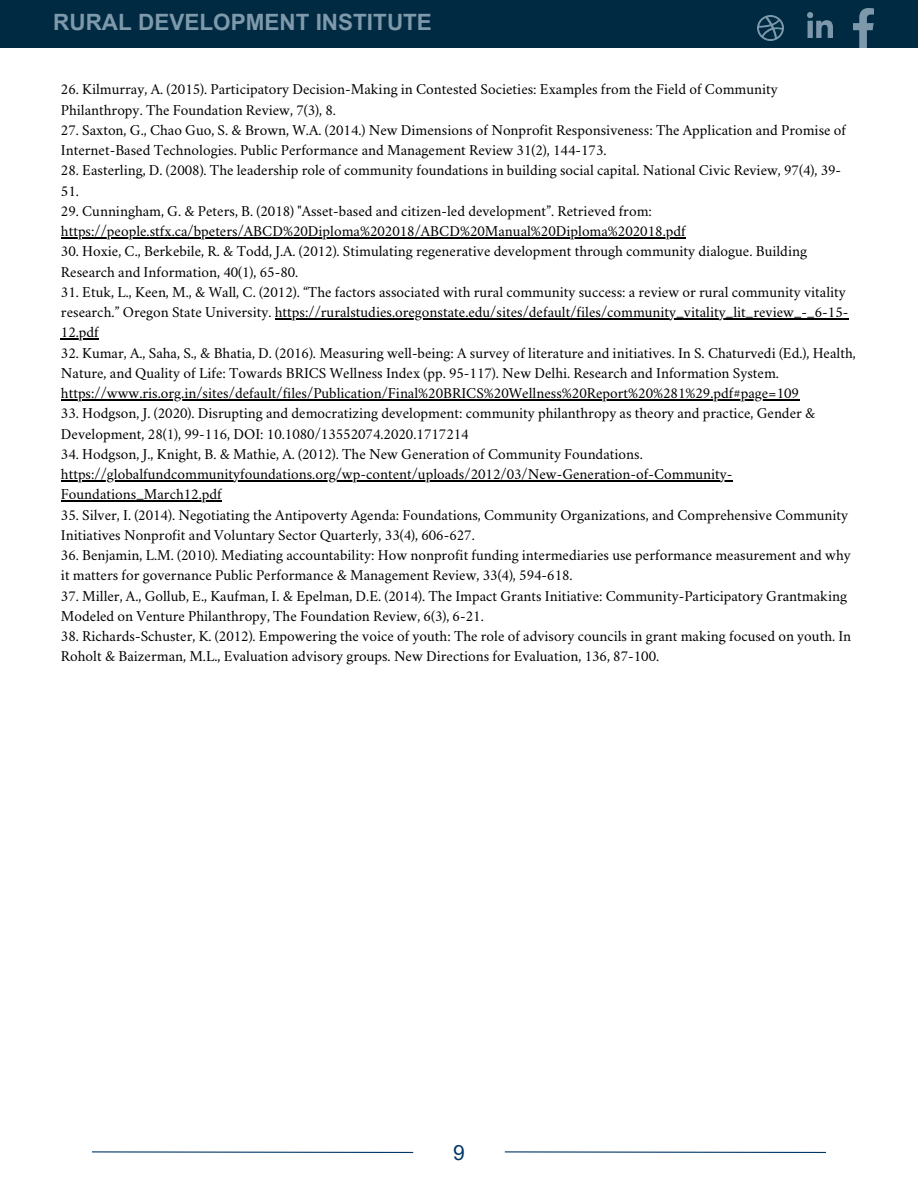
<style>
.page{position:relative;width:918px;height:1188px;background:#fff}
.page>*{position:absolute;margin:0;border:0;box-sizing:border-box;transform-origin:0 0}
.t1{font:700 22.5px "Arial MT Pro";color:#7e99aa}
.t2{font:21px "Arial MT Pro";color:#003766}
.t3{font:15px/20.2px "Crimson";color:#000}
</style>
<div class="page">
<div style="left:0;top:0;width:918px;height:44px;background:#002942"></div>
<hr style="left:61px;top:237px;width:625px;height:1px;background:#000">
<hr style="left:275px;top:318px;width:574px;height:1px;background:#000">
<hr style="left:61px;top:338px;width:38px;height:2px;background:#000">
<hr style="left:61px;top:399px;width:738px;height:1px;background:#000">
<hr style="left:61px;top:480px;width:672px;height:1px;background:#000">
<hr style="left:61px;top:500px;width:161px;height:2px;background:#000">
<svg style="left:92px;top:1151px;width:322px;height:2px"></svg>
<svg style="left:504px;top:1151px;width:323px;height:2px"></svg>
<div style="left:0;top:3px;width:918px;height:44px;background:#002942"></div>
<img style="left:758px;top:15px;width:25px;height:26px">
<img style="left:854px;top:9px;width:20px;height:38px">
<img style="left:807px;top:12px;width:25px;height:25px">
<h1 class="t1" style="left:53px;top:11px;width:380px">RURAL DEVELOPMENT INSTITUTE</h1>
<h1 class="t1" style="left:53px;top:14px;width:380px">RURAL DEVELOPMENT INSTITUTE</h1>
<p class="t3" style="left:61px;top:81px;width:718px">26. Kilmurray, A. (2015). Participatory Decision-Making in Contested Societies: Examples from the Field of Community<br>Philanthropy. The Foundation Review, 7(3), 8.</p>
<p class="t3" style="left:61px;top:121px;width:787px">27. Saxton, G., Chao Guo, S. &amp; Brown, W.A. (2014.) New Dimensions of Nonprofit Responsiveness: The Application and Promise of<br>Internet-Based Technologies. Public Performance and Management Review 31(2), 144-173.</p>
<p class="t3" style="left:61px;top:162px;width:782px">28. Easterling, D. (2008). The leadership role of community foundations in building social capital. National Civic Review, 97(4), 39-<br>51.</p>
<p class="t3" style="left:61px;top:202px;width:626px">29. Cunningham, G. &amp; Peters, B. (2018) "Asset-based and citizen-led development”. Retrieved from: https://people.stfx.ca/bpeters/ABCD%20Diploma%202018/ABCD%20Manual%20Diploma%202018.pdf</p>
<p class="t3" style="left:61px;top:243px;width:748px">30. Hoxie, C., Berkebile, R. &amp; Todd, J.A. (2012). Stimulating regenerative development through community dialogue. Building<br>Research and Information, 40(1), 65-80.</p>
<p class="t3" style="left:61px;top:283px;width:789px">31. Etuk, L., Keen, M., &amp; Wall, C. (2012). “The factors associated with rural community success: a review or rural community vitality research.” Oregon State University. https://ruralstudies.oregonstate.edu/sites/default/files/community_vitality_lit_review_-_6-15-<br>12.pdf</p>
<p class="t3" style="left:61px;top:344px;width:796px">32. Kumar, A., Saha, S., &amp; Bhatia, D. (2016). Measuring well-being: A survey of literature and initiatives. In S. Chaturvedi (Ed.), Health,<br>Nature, and Quality of Life: Towards BRICS Wellness Index (pp. 95-117). New Delhi. Research and Information System. https://www.ris.org.in/sites/default/files/Publication/Final%20BRICS%20Wellness%20Report%20%281%29.pdf#page=109</p>
<p class="t3" style="left:61px;top:405px;width:756px">33. Hodgson, J. (2020). Disrupting and democratizing development: community philanthropy as theory and practice, Gender &amp;<br>Development, 28(1), 99-116, DOI: 10.1080/13552074.2020.1717214</p>
<p class="t3" style="left:61px;top:445px;width:673px">34. Hodgson, J., Knight, B. &amp; Mathie, A. (2012). The New Generation of Community Foundations. https://globalfundcommunityfoundations.org/wp-content/uploads/2012/03/New-Generation-of-Community-<br>Foundations_March12.pdf</p>
<p class="t3" style="left:61px;top:506px;width:789px">35. Silver, I. (2014). Negotiating the Antipoverty Agenda: Foundations, Community Organizations, and Comprehensive Community<br>Initiatives Nonprofit and Voluntary Sector Quarterly, 33(4), 606-627.</p>
<p class="t3" style="left:61px;top:546px;width:791px">36. Benjamin, L.M. (2010). Mediating accountability: How nonprofit funding intermediaries use performance measurement and why it matters for governance Public Performance &amp; Management Review, 33(4), 594-618.</p>
<p class="t3" style="left:61px;top:587px;width:788px">37. Miller, A., Gollub, E., Kaufman, I. &amp; Epelman, D.E. (2014). The Impact Grants Initiative: Community-Participatory Grantmaking<br>Modeled on Venture Philanthropy, The Foundation Review, 6(3), 6-21.</p>
<p class="t3" style="left:61px;top:627px;width:792px">38. Richards-Schuster, K. (2012). Empowering the voice of youth: The role of advisory councils in grant making focused on youth. In<br>Roholt &amp; Baizerman, M.L., Evaluation advisory groups. New Directions for Evaluation, 136, 87-100.</p>
<h2 class="t2" style="left:453px;top:1145px;width:13px">9</h2>
</div>
